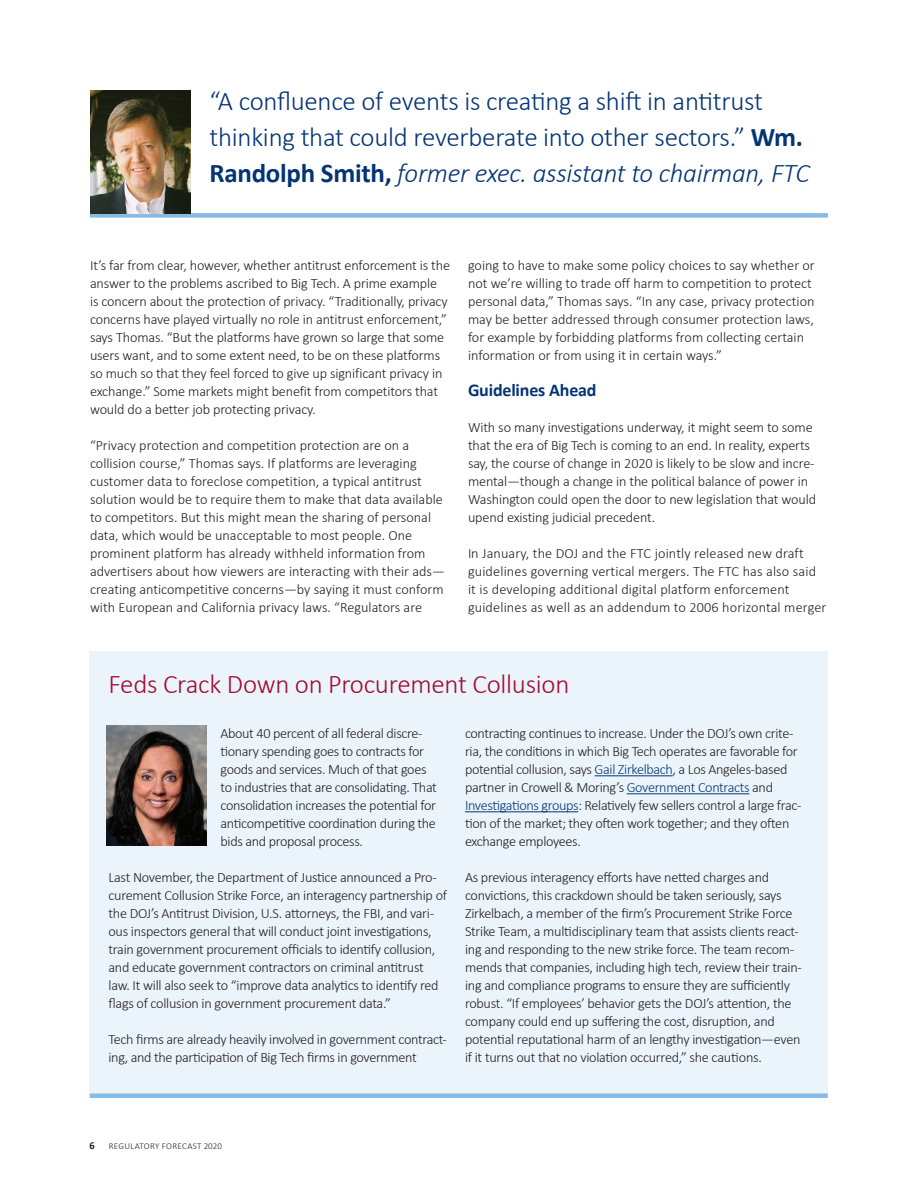
<style>
.page{position:relative;width:918px;height:1188px;background:#fff}
.page>*{position:absolute;margin:0;border:0;box-sizing:border-box;transform-origin:0 0}
.Callout{font:300 27px/36px "Calibri";letter-spacing:-.01em;color:#053474}
.Callibri_sidebar_hea{font:300 27px "Calibri";letter-spacing:-.01em;color:#a30a32}
.Callibri_subhead_12p{font:700 18px "Calibri";letter-spacing:-.01em;color:#053474}
.Callibri_text_no_ind{font:300 14.25px/18px "Calibri";letter-spacing:-.02em;color:#231f20}
.Callibri_text_no_ind-2{font:300 14.25px/18px "Calibri";color:#231f20}
.Callibri_subhead_12p-2{font:300 14.25px/18px "Calibri";letter-spacing:-.01em;color:#231f20}
.Callibri_text_no_ind-3{font:300 14.25px/18px "Calibri";letter-spacing:.01em;color:#231f20}
.t1{font:700 10.5px "Calibri";color:#231f20}
.t2{font:300 9px "Calibri";letter-spacing:.035em;color:#231f20}
.s1{font-weight:700}
.s2{font-style:italic}
.s3{color:#053474}
</style>
<div class="page">
<div style="left:89px;top:651px;width:739px;height:447px;background:#ebf4fa"></div>
<hr style="left:90px;top:1094px;width:738px;height:4px;background:#85bbe5">
<hr style="left:595px;top:775px;width:78px;height:1px;background:#053474">
<hr style="left:627px;top:793px;width:122px;height:1px;background:#053474">
<hr style="left:465px;top:811px;width:113px;height:1px;background:#053474">
<img style="left:107px;top:726px;width:100px;height:120px">
<div style="left:90px;top:213px;width:738px;height:5px;background:#85bbe5"></div>
<img style="left:90px;top:90px;width:100px;height:123px">
<p class="Callout" style="left:210px;top:83px;width:602px">“A confluence of events is creating a shift in antitrust thinking that could reverberate into other sectors.” <span class="s1">Wm.<br>Randolph Smith,</span> <span class="s2">former exec. assistant to chairman, FTC</span></p>
<p class="Callibri_text_no_ind" style="left:90px;top:256px;width:362px">It’s far from clear, however, whether antitrust enforcement is the answer to the problems ascribed to Big Tech. A prime example<br>is concern about the protection of privacy. “Traditionally, privacy concerns have played virtually no role in antitrust enforcement,” says Thomas. “But the platforms have grown so large that some users want, and to some extent need, to be on these platforms so much so that they feel forced to give up significant privacy in exchange.” Some markets might benefit from competitors that would do a better job protecting privacy.</p>
<p class="Callibri_text_no_ind-2" style="left:90px;top:436px;width:356px">“Privacy protection and competition protection are on a collision course,” Thomas says. If platforms are leveraging customer data to foreclose competition, a typical antitrust solution would be to require them to make that data available to competitors. But this might mean the sharing of personal data, which would be unacceptable to most people. One prominent platform has already withheld information from advertisers about how viewers are interacting with their ads— creating anticompetitive concerns—by saying it must conform with European and California privacy laws. “Regulators are</p>
<p class="Callibri_text_no_ind-2" style="left:468px;top:256px;width:348px">going to have to make some policy choices to say whether or not we’re willing to trade off harm to competition to protect personal data,” Thomas says. “In any case, privacy protection may be better addressed through consumer protection laws, for example by forbidding platforms from collecting certain information or from using it in certain ways.”</p>
<p class="Callibri_subhead_12p" style="left:468px;top:379px;width:130px">Guidelines Ahead</p>
<p class="Callibri_subhead_12p-2" style="left:468px;top:418px;width:350px">With so many investigations underway, it might seem to some that the era of Big Tech is coming to an end. In reality, experts say, the course of change in 2020 is likely to be slow and incre&shy;mental—though a change in the political balance of power in Washington could open the door to new legislation that would upend existing judicial precedent.</p>
<p class="Callibri_text_no_ind-3" style="left:468px;top:544px;width:360px">In January, the DOJ and the FTC jointly released new draft guidelines governing vertical mergers. The FTC has also said it is developing additional digital platform enforcement guidelines as well as an addendum to 2006 horizontal merger</p>
<p class="Callibri_sidebar_hea" style="left:109px;top:668px;width:462px">Feds Crack Down on Procurement Collusion</p>
<p class="Callibri_text_no_ind" style="left:220px;top:724px;width:218px">About 40 percent of all federal discre&shy;tionary spending goes to contracts for goods and services. Much of that goes to industries that are consolidating. That consolidation increases the potential for anticompetitive coordination during the bids and proposal process.</p>
<p class="Callibri_text_no_ind" style="left:109px;top:868px;width:340px">Last November, the Department of Justice announced a Pro&shy;curement Collusion Strike Force, an interagency partnership of the DOJ’s Antitrust Division, U.S. attorneys, the FBI, and vari&shy;ous inspectors general that will conduct joint investigations, train government procurement officials to identify collusion, and educate government contractors on criminal antitrust law. It will also seek to “improve data analytics to identify red flags of collusion in government procurement data.”</p>
<p class="Callibri_text_no_ind" style="left:109px;top:1030px;width:340px">Tech firms are already heavily involved in government contract&shy;ing, and the participation of Big Tech firms in government</p>
<p class="Callibri_text_no_ind" style="left:465px;top:724px;width:338px">contracting continues to increase. Under the DOJ’s own crite&shy;ria, the conditions in which Big Tech operates are favorable for potential collusion, says <span class="s3">Gail Zirkelbach</span>, a Los Angeles-based partner in Crowell &amp; Moring’s <span class="s3">Government Contracts</span> and <span class="s3">Investigations groups</span>: Relatively few sellers control a large frac&shy;tion of the market; they often work together; and they often exchange employees.</p>
<p class="Callibri_text_no_ind" style="left:465px;top:868px;width:338px">As previous interagency efforts have netted charges and convictions, this crackdown should be taken seriously, says Zirkelbach, a member of the firm’s Procurement Strike Force Strike Team, a multidisciplinary team that assists clients react&shy;ing and responding to the new strike force. The team recom&shy;mends that companies, including high tech, review their train&shy;ing and compliance programs to ensure they are sufficiently robust. “If employees’ behavior gets the DOJ’s attention, the company could end up suffering the cost, disruption, and potential reputational harm of an lengthy investigation—even if it turns out that no violation occurred,” she cautions.</p>
<p class="t1" style="left:89px;top:1139px;width:7px">6</p>
<p class="t2" style="left:109px;top:1141px;width:115px">REGULATORY FORECAST 2020</p>
</div>
